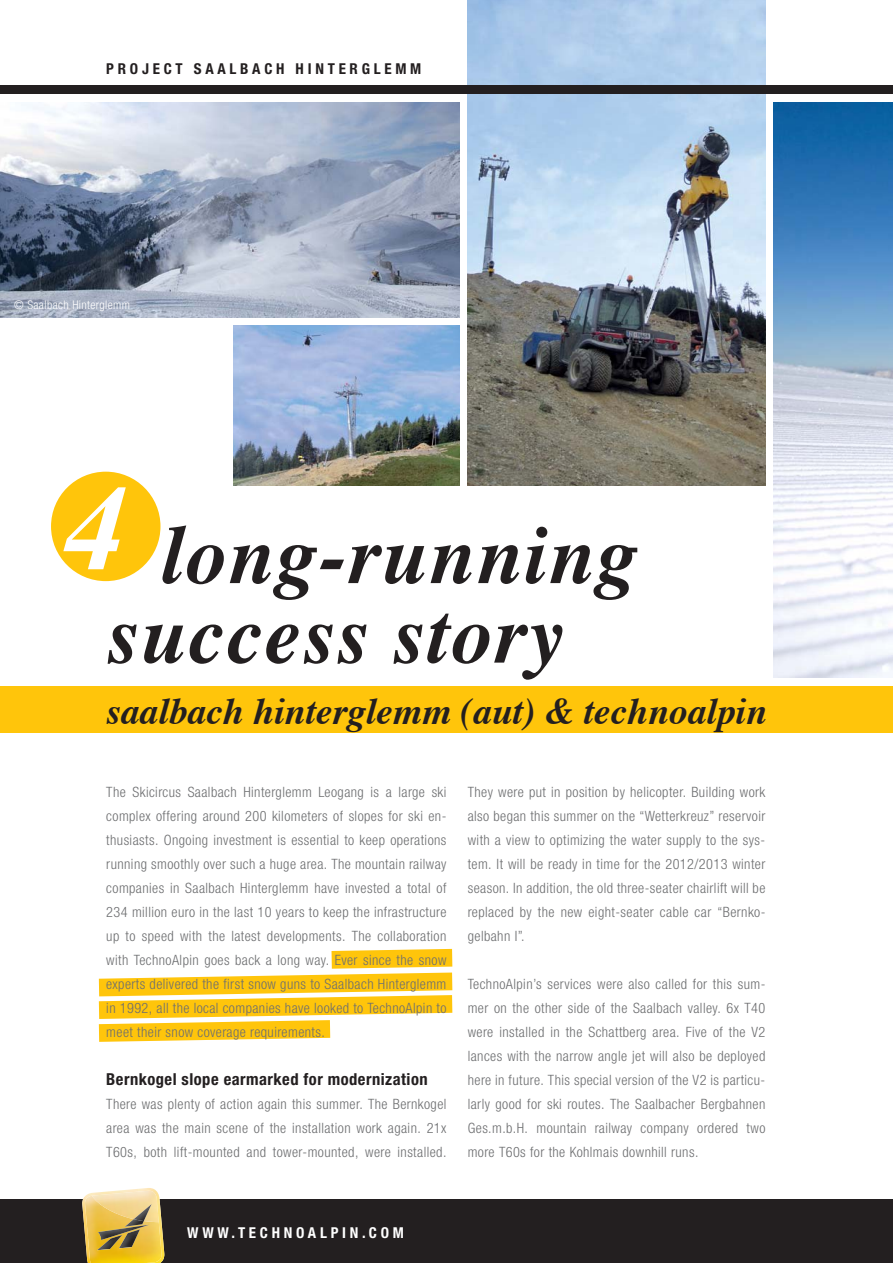
<style>
.page{position:relative;width:893px;height:1263px;background:#fff}
.page>*{position:absolute;margin:0;border:0;box-sizing:border-box;transform-origin:0 0}
.t1{font:italic 700 120px "Times";color:#fff}
.t2{font:italic 700 82.5px/79.5px "Times";letter-spacing:.02em;color:#231f20}
.t3{font:italic 700 37.5px "Times";color:#231f20}
.t4{font:700 condensed 16.5px "Helvetica Neue LTW1 G";letter-spacing:.03em;color:#231f20}
.t5{font:700 condensed 15px "Helvetica Neue LT Std";letter-spacing:.25em;color:#231f20}
.t6{font:700 condensed 15px "Helvetica Neue LT Std";letter-spacing:.25em;color:#fff}
.t7{font:300 condensed 14.25px/24px "Helvetica Neue LTW1 G";letter-spacing:.03em;color:#6d6e70;text-align:justify}
.t8{font:300 condensed 12px "Helvetica Neue LTW1 G";letter-spacing:.03em;color:#fff}
</style>
<div class="page">
<div style="left:0;top:686px;width:893px;height:46px;background:#ffc50b"></div>
<img style="left:468px;top:0;width:297px;height:485px">
<img style="left:234px;top:326px;width:225px;height:159px">
<img style="left:0;top:102px;width:459px;height:215px">
<img style="left:774px;top:102px;width:119px;height:575px">
<div style="left:51px;top:472px;width:109px;height:109px;background:#ffc50b;border-radius:50%"></div>
<svg style="left:99px;top:949px;width:353px;height:93px"></svg>
<div style="left:0;top:1199px;width:893px;height:64px;background:#231f20"></div>
<div style="left:0;top:85px;width:893px;height:9px;background:#231f20"></div>
<svg style="left:82px;top:1188px;width:83px;height:75px"></svg>
<img style="left:134px;top:1204px;width:18px;height:17px">
<p class="t5" style="left:106px;top:64px;width:317px">PROJECT SAALBACH HINTERGLEMM</p>
<p class="t8" style="left:14px;top:301px;width:117px">© Saalbach Hinterglemm</p>
<h1 class="t1" style="left:65px;top:479px;width:61px">4</h1>
<h2 class="t2" style="left:106px;top:523px;width:532px;text-indent:54px">long-running success story</h2>
<h3 class="t3" style="left:106px;top:696px;width:662px">saalbach hinterglemm (aut) &amp; technoalpin</h3>
<p class="t7" style="left:106px;top:782px;width:342px">The Skicircus Saalbach Hinterglemm Leogang is a large ski complex offering around 200 kilometers of slopes for ski en&shy;thusiasts. Ongoing investment is essential to keep operations running smoothly over such a huge area. The mountain railway companies in Saalbach Hinterglemm have invested a total of 234 million euro in the last 10 years to keep the infrastructure up to speed with the latest developments. The collaboration with TechnoAlpin goes back a long way. Ever since the snow experts delivered the first snow guns to Saalbach Hinterglemm in 1992, all the local companies have looked to TechnoAlpin to meet their snow coverage requirements.</p>
<p class="t4" style="left:106px;top:1073px;width:323px">Bernkogel slope earmarked for modernization</p>
<p class="t7" style="left:106px;top:1094px;width:342px">There was plenty of action again this summer. The Bernkogel area was the main scene of the installation work again. 21x T60s, both lift-mounted and tower-mounted, were installed.</p>
<p class="t7" style="left:468px;top:782px;width:299px">They were put in position by helicopter. Building work also began this summer on the “Wetterkreuz” reservoir with a view to optimizing the water supply to the sys&shy;tem. It will be ready in time for the 2012/2013 winter season. In addition, the old three-seater chairlift will be replaced by the new eight-seater cable car “Bernko&shy;gelbahn I”.</p>
<p class="t7" style="left:468px;top:974px;width:299px">TechnoAlpin’s services were also called for this sum&shy;mer on the other side of the Saalbach valley. 6x T40 were installed in the Schattberg area. Five of the V2 lances with the narrow angle jet will also be deployed here in future. This special version of the V2 is particu&shy;larly good for ski routes. The Saalbacher Bergbahnen Ges.m.b.H. mountain railway company ordered two more T60s for the Kohlmais downhill runs.</p>
<p class="t6" style="left:187px;top:1227px;width:218px">WWW.TECHNOALPIN.COM</p>
</div>
